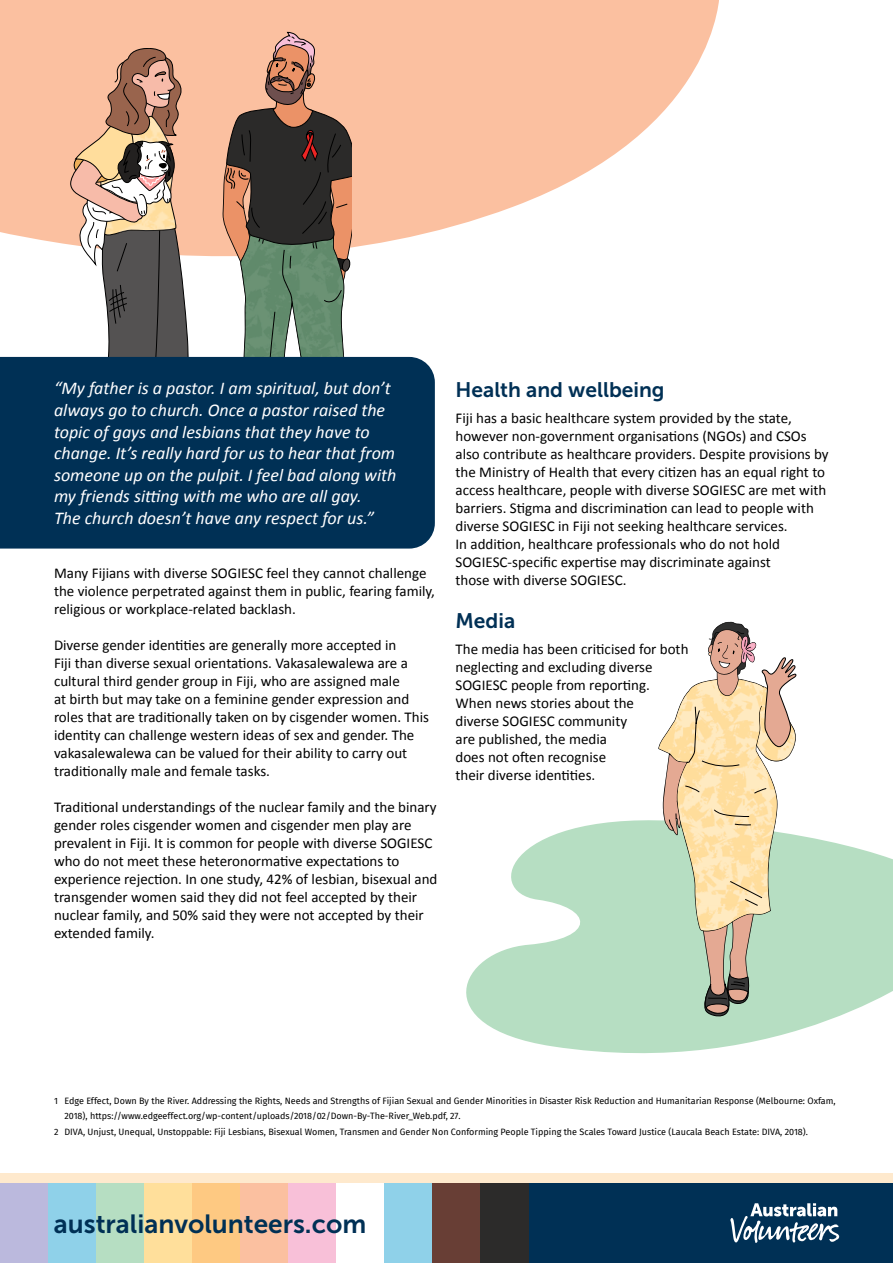
<style>
.page{position:relative;width:893px;height:1263px;background:#fff}
.page>*{position:absolute;margin:0;border:0;box-sizing:border-box;transform-origin:0 0}
.t1{font:26.25px "Museo Sans 700";color:#003055}
.t2{font:21px "Museo Sans 700";color:#003055}
.Body_Text__Calibri{font:italic 18px/21.6px "Calibri";color:#fff}
.Body_Text__Calibri-2{font:15px/18px "Calibri";color:#000}
.Foots{font:9px/15.8px "Fira Sans";color:#000}
</style>
<div class="page">
<svg style="left:0;top:0;width:719px;height:248px;fill:#fbc0a0"></svg>
<svg style="left:61px;top:31px;width:290px;height:326px;background:#ad9583"></svg>
<svg style="left:466px;top:820px;width:427px;height:234px;fill:#b6dec2"></svg>
<svg style="left:658px;top:622px;width:140px;height:395px"></svg>
<div style="left:0;top:1172px;width:893px;height:41px;background:#fee9cd"></div>
<div style="left:529px;top:1183px;width:364px;height:80px;background:#003055"></div>
<svg style="left:730px;top:1203px;width:109px;height:40px"></svg>
<div style="left:0;top:1183px;width:48px;height:80px;background:#bbb9dd"></div>
<div style="left:48px;top:1183px;width:48px;height:80px;background:#8fd1e9"></div>
<div style="left:96px;top:1183px;width:48px;height:80px;background:#b6dec2"></div>
<div style="left:144px;top:1183px;width:48px;height:80px;background:#ffdf9b"></div>
<div style="left:192px;top:1183px;width:48px;height:80px;background:#fec982"></div>
<div style="left:240px;top:1183px;width:48px;height:80px;background:#fbc0a0"></div>
<div style="left:288px;top:1183px;width:48px;height:80px;background:#f8c0d8"></div>
<div style="left:336px;top:1183px;width:48px;height:80px;background:#fff"></div>
<div style="left:384px;top:1183px;width:48px;height:80px;background:#8fd1e9"></div>
<div style="left:432px;top:1183px;width:48px;height:80px;background:#683e35"></div>
<div style="left:480px;top:1183px;width:49px;height:80px;background:#2c2b2a"></div>
<div style="left:0;top:357px;width:435px;height:192px;background:#003055"></div>
<p class="Body_Text__Calibri" style="left:54px;top:377px;width:344px">“My father is a pastor. I am spiritual, but don’t always go to church. Once a pastor raised the topic of gays and lesbians that they have to change. It’s really hard for us to hear that from someone up on the pulpit. I feel bad along with my friends sitting with me who are all gay.<br>The church doesn’t have any respect for us.”</p>
<p class="Body_Text__Calibri-2" style="left:54px;top:564px;width:383px">Many Fijians with diverse SOGIESC feel they cannot challenge the violence perpetrated against them in public, fearing family, religious or workplace-related backlash.</p>
<p class="Body_Text__Calibri-2" style="left:54px;top:636px;width:376px">Diverse gender identities are generally more accepted in<br>Fiji than diverse sexual orientations. Vakasalewalewa are a cultural third gender group in Fiji, who are assigned male<br>at birth but may take on a feminine gender expression and roles that are traditionally taken on by cisgender women. This identity can challenge western ideas of sex and gender. The vakasalewalewa can be valued for their ability to carry out traditionally male and female tasks.</p>
<p class="Body_Text__Calibri-2" style="left:54px;top:798px;width:385px">Traditional understandings of the nuclear family and the binary gender roles cisgender women and cisgender men play are prevalent in Fiji. It is common for people with diverse SOGIESC who do not meet these heteronormative expectations to experience rejection. In one study, 42% of lesbian, bisexual and transgender women said they did not feel accepted by their nuclear family, and 50% said they were not accepted by their extended family.</p>
<p class="t2" style="left:455px;top:378px;width:211px">Health and wellbeing</p>
<p class="Body_Text__Calibri-2" style="left:455px;top:409px;width:375px">Fiji has a basic healthcare system provided by the state, however non-government organisations (NGOs) and CSOs also contribute as healthcare providers. Despite provisions by the Ministry of Health that every citizen has an equal right to access healthcare, people with diverse SOGIESC are met with barriers. Stigma and discrimination can lead to people with diverse SOGIESC in Fiji not seeking healthcare services.<br>In addition, healthcare professionals who do not hold SOGIESC-specific expertise may discriminate against<br>those with diverse SOGIESC.</p>
<p class="t2" style="left:455px;top:609px;width:61px">Media</p>
<p class="Body_Text__Calibri-2" style="left:455px;top:640px;width:235px">The media has been criticised for both neglecting and excluding diverse<br>SOGIESC people from reporting.<br>When news stories about the<br>diverse SOGIESC community<br>are published, the media<br>does not often recognise<br>their diverse identities.</p>
<p class="Foots" style="left:64px;top:1092px;width:773px;text-indent:-10px">1 Edge Effect, Down By the River. Addressing the Rights, Needs and Strengths of Fijian Sexual and Gender Minorities in Disaster Risk Reduction and Humanitarian Response (Melbourne: Oxfam,<br>2018), https://www.edgeeffect.org/wp-content/uploads/2018/02/Down-By-The-River_Web.pdf, 27.</p>
<p class="Foots" style="left:54px;top:1124px;width:755px">2 DIVA, Unjust, Unequal, Unstoppable: Fiji Lesbians, Bisexual Women, Transmen and Gender Non Conforming People Tipping the Scales Toward Justice (Laucala Beach Estate: DIVA, 2018).</p>
<h1 class="t1" style="left:54px;top:1209px;width:314px">australianvolunteers.com</h1>
</div>
